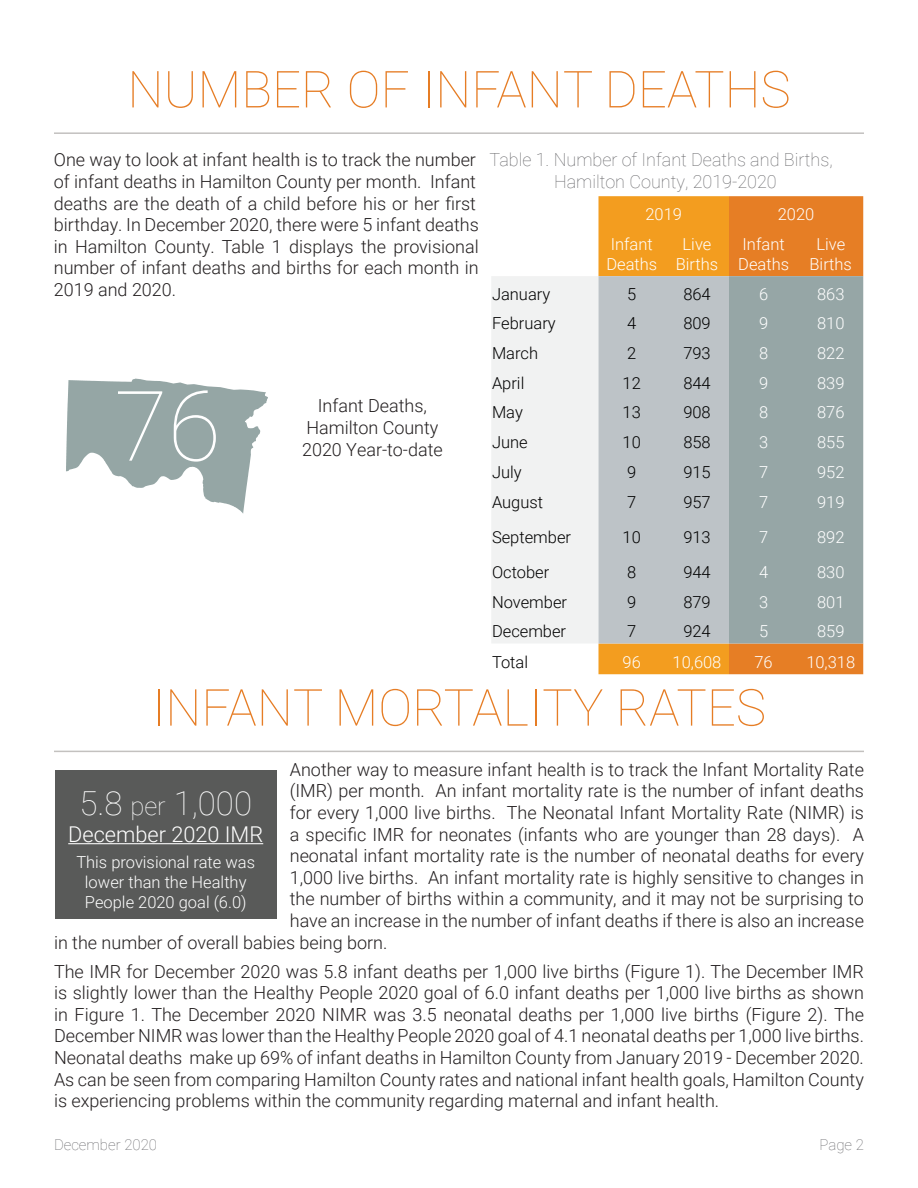
<style>
.page{position:relative;width:918px;height:1188px;background:#fff}
.page>*{position:absolute;margin:0;border:0;box-sizing:border-box;transform-origin:0 0}
.t1{font:100 97.5px "Roboto";color:#fff}
.t2{font:100 51px "Roboto";color:#e67d25}
.t3{font:100 33px "Roboto";color:#fff}
.t4{font:300 21.75px "Roboto";color:#fff}
.t5{font:300 18px/21.6px "Roboto";color:#231f20}
.t6{font:100 18px/21.6px "Roboto";color:#636366;text-align:center}
.t7{font:300 16.5px/19.8px "Roboto";color:#fff;text-align:center}
.t8{font:300 16.5px "Roboto";color:#000}
.t9{font:100 15px "Roboto";color:#636366}
.s1{font-size:25.5px}
</style>
<div class="page">
<hr style="left:54px;top:132px;width:810px;height:2px;background:#c3c1bf">
<hr style="left:54px;top:751px;width:810px;height:1px;background:#c3c1bf">
<svg style="left:66px;top:379px;width:202px;height:135px"></svg>
<div style="left:55px;top:770px;width:221px;height:148px;background:#595a59"></div>
<hr style="left:68px;top:843px;width:195px;height:1px;background:#fff">
<div style="left:598px;top:196px;width:131px;height:478px;background:#f39d1f"></div>
<div style="left:729px;top:196px;width:134px;height:478px;background:#e67e25"></div>
<div style="left:491px;top:276px;width:107px;height:367px;background:#f1f2f2"></div>
<div style="left:598px;top:276px;width:131px;height:368px;background:#bdc3c7"></div>
<div style="left:729px;top:276px;width:134px;height:368px;background:#96a6a6"></div>
<p class="t2" style="left:127px;top:54px;width:665px">NUMBER OF INFANT DEATHS</p>
<p class="t5" style="left:54px;top:149px;width:426px">One way to look at infant health is to track the number of infant deaths in Hamilton County per month. Infant deaths are the death of a child before his or her first birthday. In December 2020, there were 5 infant deaths in Hamilton County. Table 1 displays the provisional number of infant deaths and births for each month in 2019 and 2020.</p>
<p class="t1" style="left:114px;top:358px;width:108px">76</p>
<p class="t5" style="left:306px;top:395px;width:134px;text-align:center">Infant Deaths,<br>Hamilton County</p>
<p class="t5" style="left:302px;top:438px;width:142px">2020 Year-to-date</p>
<p class="t6" style="left:490px;top:149px;width:345px">Table 1. Number of Infant Deaths and Births,<br>Hamilton County, 2019-2020</p>
<p class="t7" style="left:645px;top:204px;width:38px">2019</p>
<p class="t7" style="left:778px;top:204px;width:38px">2020</p>
<p class="t7" style="left:606px;top:234px;width:52px;text-align:left">Infant<br>Deaths</p>
<p class="t7" style="left:676px;top:234px;width:44px">Live<br>Births</p>
<p class="t7" style="left:738px;top:234px;width:52px;text-align:left">Infant<br>Deaths</p>
<p class="t7" style="left:810px;top:234px;width:44px">Live<br>Births</p>
<p class="t8" style="left:492px;top:282px;width:60px">January</p>
<p class="t8" style="left:627px;top:282px;width:11px">5</p>
<p class="t8" style="left:683px;top:282px;width:29px">864</p>
<p class="t7" style="left:759px;top:283px;width:11px">6</p>
<p class="t7" style="left:817px;top:283px;width:29px">863</p>
<p class="t8" style="left:492px;top:312px;width:65px">February</p>
<p class="t8" style="left:627px;top:312px;width:11px">4</p>
<p class="t8" style="left:683px;top:312px;width:29px">809</p>
<p class="t7" style="left:759px;top:313px;width:11px">9</p>
<p class="t7" style="left:817px;top:313px;width:29px">810</p>
<p class="t8" style="left:492px;top:342px;width:48px">March</p>
<p class="t8" style="left:627px;top:342px;width:11px">2</p>
<p class="t8" style="left:683px;top:342px;width:29px">793</p>
<p class="t7" style="left:759px;top:343px;width:11px">8</p>
<p class="t7" style="left:817px;top:343px;width:29px">822</p>
<p class="t8" style="left:492px;top:371px;width:34px">April</p>
<p class="t8" style="left:623px;top:371px;width:20px">12</p>
<p class="t8" style="left:683px;top:371px;width:29px">844</p>
<p class="t7" style="left:759px;top:372px;width:11px">9</p>
<p class="t7" style="left:817px;top:372px;width:29px">839</p>
<p class="t8" style="left:492px;top:401px;width:32px">May</p>
<p class="t8" style="left:623px;top:401px;width:20px">13</p>
<p class="t8" style="left:683px;top:401px;width:29px">908</p>
<p class="t7" style="left:759px;top:402px;width:11px">8</p>
<p class="t7" style="left:817px;top:402px;width:29px">876</p>
<p class="t8" style="left:492px;top:431px;width:37px">June</p>
<p class="t8" style="left:623px;top:431px;width:20px">10</p>
<p class="t8" style="left:683px;top:431px;width:29px">858</p>
<p class="t7" style="left:759px;top:432px;width:11px">3</p>
<p class="t7" style="left:817px;top:432px;width:29px">855</p>
<p class="t8" style="left:492px;top:460px;width:31px">July</p>
<p class="t8" style="left:627px;top:460px;width:11px">9</p>
<p class="t8" style="left:683px;top:460px;width:29px">915</p>
<p class="t7" style="left:759px;top:461px;width:11px">7</p>
<p class="t7" style="left:817px;top:461px;width:29px">952</p>
<p class="t8" style="left:492px;top:490px;width:53px">August</p>
<p class="t8" style="left:627px;top:490px;width:11px">7</p>
<p class="t8" style="left:683px;top:490px;width:29px">957</p>
<p class="t7" style="left:759px;top:491px;width:11px">7</p>
<p class="t7" style="left:817px;top:491px;width:29px">919</p>
<p class="t8" style="left:492px;top:525px;width:81px">September</p>
<p class="t8" style="left:623px;top:525px;width:20px">10</p>
<p class="t8" style="left:683px;top:525px;width:29px">913</p>
<p class="t7" style="left:759px;top:526px;width:11px">7</p>
<p class="t7" style="left:817px;top:526px;width:29px">892</p>
<p class="t8" style="left:492px;top:560px;width:59px">October</p>
<p class="t8" style="left:627px;top:560px;width:11px">8</p>
<p class="t8" style="left:683px;top:560px;width:29px">944</p>
<p class="t7" style="left:759px;top:562px;width:11px">4</p>
<p class="t7" style="left:817px;top:562px;width:29px">830</p>
<p class="t8" style="left:492px;top:590px;width:77px">November</p>
<p class="t8" style="left:627px;top:590px;width:11px">9</p>
<p class="t8" style="left:683px;top:590px;width:29px">879</p>
<p class="t7" style="left:759px;top:591px;width:11px">3</p>
<p class="t7" style="left:817px;top:591px;width:29px">801</p>
<p class="t8" style="left:492px;top:620px;width:76px">December</p>
<p class="t8" style="left:627px;top:620px;width:11px">7</p>
<p class="t8" style="left:683px;top:620px;width:29px">924</p>
<p class="t7" style="left:759px;top:621px;width:11px">5</p>
<p class="t7" style="left:817px;top:621px;width:29px">859</p>
<p class="t8" style="left:492px;top:650px;width:38px">Total</p>
<p class="t7" style="left:623px;top:651px;width:20px">96</p>
<p class="t7" style="left:673px;top:651px;width:50px">10,608</p>
<p class="t7" style="left:755px;top:651px;width:20px">76</p>
<p class="t7" style="left:806px;top:651px;width:50px">10,318</p>
<p class="t2" style="left:152px;top:672px;width:616px">INFANT MORTALITY RATES</p>
<p class="t5" style="left:290px;top:758px;width:576px">Another way to measure infant health is to track the Infant Mortality Rate</p>
<p class="t5" style="left:290px;top:779px;width:576px">(IMR) per month. An infant mortality rate is the number of infant deaths</p>
<p class="t5" style="left:290px;top:801px;width:576px">for every 1,000 live births. The Neonatal Infant Mortality Rate (NIMR) is</p>
<p class="t5" style="left:290px;top:823px;width:576px">a specific IMR for neonates (infants who are younger than 28 days). A</p>
<p class="t5" style="left:290px;top:844px;width:576px">neonatal infant mortality rate is the number of neonatal deaths for every</p>
<p class="t5" style="left:290px;top:866px;width:576px">1,000 live births. An infant mortality rate is highly sensitive to changes in</p>
<p class="t5" style="left:290px;top:887px;width:576px">the number of births within a community, and it may not be surprising to</p>
<p class="t5" style="left:290px;top:909px;width:576px">have an increase in the number of infant deaths if there is also an increase</p>
<p class="t5" style="left:54px;top:931px;width:335px">in the number of overall babies being born.</p>
<p class="t5" style="left:54px;top:960px;width:812px;text-align:justify">The IMR for December 2020 was 5.8 infant deaths per 1,000 live births (Figure 1). The December IMR is slightly lower than the Healthy People 2020 goal of 6.0 infant deaths per 1,000 live births as shown in Figure 1. The December 2020 NIMR was 3.5 neonatal deaths per 1,000 live births (Figure 2). The December NIMR was lower than the Healthy People 2020 goal of 4.1 neonatal deaths per 1,000 live births.<br>Neonatal deaths make up 69% of infant deaths in Hamilton County from January 2019 - December 2020.<br>As can be seen from comparing Hamilton County rates and national infant health goals, Hamilton County is experiencing problems within the community regarding maternal and infant health.</p>
<p class="t3" style="left:79px;top:780px;width:174px">5.8 <span class="s1">per</span> 1,000</p>
<p class="t4" style="left:68px;top:819px;width:196px">December 2020 IMR</p>
<p class="t7" style="left:76px;top:852px;width:180px">This provisional rate was lower than the Healthy<br>People 2020 goal (6.0)</p>
<p class="t9" style="left:54px;top:1134px;width:105px">December 2020</p>
<p class="t9" style="left:820px;top:1134px;width:46px">Page 2</p>
</div>
